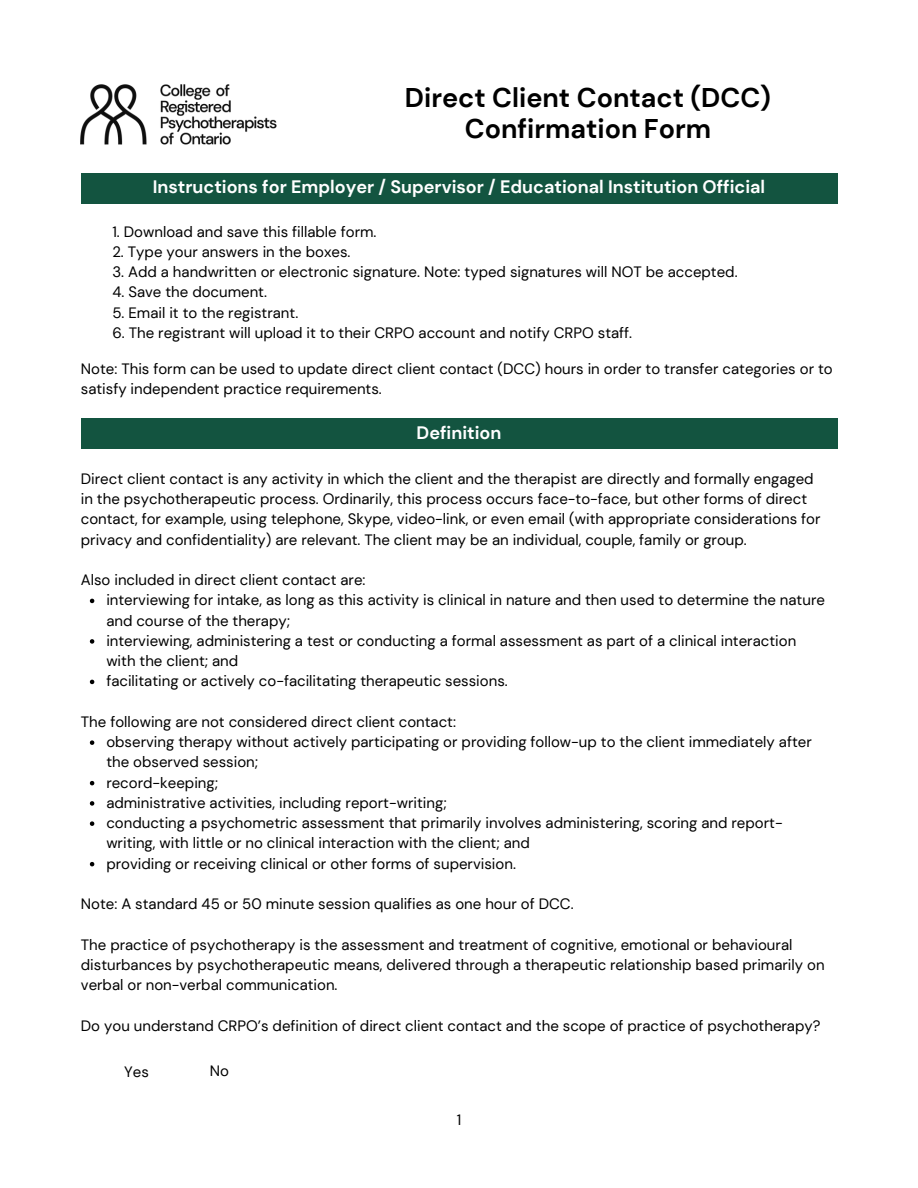
<style>
.page{position:relative;width:918px;height:1188px;background:#fff}
.page>*{position:absolute;margin:0;border:0;box-sizing:border-box;transform-origin:0 0}
.t1{font:700 27px/30.3px "DM Sans";color:#000;text-align:center}
.t2{font:700 18px "DM Sans";color:#fff}
.t3{font:15px/20.2px "DM Sans";color:#000}
</style>
<div class="page">
<img style="left:80px;top:84px;width:197px;height:61px">
<div style="left:81px;top:173px;width:756px;height:30px;background:#135440"></div>
<div style="left:81px;top:418px;width:756px;height:30px;background:#135440"></div>
<svg style="left:90px;top:599px;width:4px;height:4px"></svg>
<svg style="left:90px;top:639px;width:4px;height:5px"></svg>
<svg style="left:90px;top:680px;width:4px;height:4px"></svg>
<svg style="left:90px;top:740px;width:4px;height:5px"></svg>
<svg style="left:90px;top:781px;width:4px;height:4px"></svg>
<svg style="left:90px;top:801px;width:4px;height:5px"></svg>
<svg style="left:90px;top:821px;width:4px;height:5px"></svg>
<svg style="left:90px;top:862px;width:4px;height:4px"></svg>
<h1 class="t1" style="left:405px;top:83px;width:368px">Direct Client Contact (DCC)<br>Confirmation Form</h1>
<h2 class="t2" style="left:153px;top:176px;width:614px">Instructions for Employer / Supervisor / Educational Institution Official</h2>
<p class="t3" style="left:112px;top:221px;width:266px">1. Download and save this fillable form.</p>
<p class="t3" style="left:112px;top:242px;width:240px">2. Type your answers in the boxes.</p>
<p class="t3" style="left:112px;top:262px;width:627px">3. Add a handwritten or electronic signature. Note: typed signatures will NOT be accepted.</p>
<p class="t3" style="left:112px;top:282px;width:156px">4. Save the document.</p>
<p class="t3" style="left:112px;top:302px;width:187px">5. Email it to the registrant.</p>
<p class="t3" style="left:112px;top:323px;width:521px">6. The registrant will upload it to their CRPO account and notify CRPO staff.</p>
<h2 class="t3" style="left:81px;top:359px;width:753px">Note: This form can be used to update direct client contact (DCC) hours in order to transfer categories or to satisfy independent practice requirements.</h2>
<p class="t2" style="left:417px;top:421px;width:86px">Definition</p>
<p class="t3" style="left:81px;top:469px;width:741px">Direct client contact is any activity in which the client and the therapist are directly and formally engaged in the psychotherapeutic process. Ordinarily, this process occurs face-to-face, but other forms of direct contact, for example, using telephone, Skype, video-link, or even email (with appropriate considerations for privacy and confidentiality) are relevant. The client may be an individual, couple, family or group.</p>
<p class="t3" style="left:81px;top:570px;width:286px">Also included in direct client contact are:</p>
<p class="t3" style="left:106px;top:590px;width:720px">interviewing for intake, as long as this activity is clinical in nature and then used to determine the nature and course of the therapy;</p>
<p class="t3" style="left:106px;top:631px;width:691px">interviewing, administering a test or conducting a formal assessment as part of a clinical interaction with the client; and</p>
<p class="t3" style="left:106px;top:671px;width:403px">facilitating or actively co-facilitating therapeutic sessions.</p>
<p class="t3" style="left:81px;top:712px;width:377px">The following are not considered direct client contact:</p>
<p class="t3" style="left:106px;top:732px;width:707px">observing therapy without actively participating or providing follow-up to the client immediately after the observed session;</p>
<p class="t3" style="left:106px;top:772px;width:113px">record-keeping;</p>
<p class="t3" style="left:106px;top:793px;width:342px">administrative activities, including report-writing;</p>
<p class="t3" style="left:106px;top:813px;width:678px">conducting a psychometric assessment that primarily involves administering, scoring and report&shy;writing, with little or no clinical interaction with the client; and</p>
<p class="t3" style="left:106px;top:853px;width:411px">providing or receiving clinical or other forms of supervision.</p>
<p class="t3" style="left:81px;top:894px;width:494px">Note: A standard 45 or 50 minute session qualifies as one hour of DCC.</p>
<p class="t3" style="left:81px;top:934px;width:745px">The practice of psychotherapy is the assessment and treatment of cognitive, emotional or behavioural disturbances by psychotherapeutic means, delivered through a therapeutic relationship based primarily on verbal or non-verbal communication.</p>
<p class="t3" style="left:81px;top:1015px;width:741px">Do you understand CRPO’s definition of direct client contact and the scope of practice of psychotherapy?</p>
<p class="t3" style="left:124px;top:1061px;width:26px">Yes</p>
<p class="t3" style="left:210px;top:1061px;width:21px">No</p>
<p class="t3" style="left:457px;top:1110px;width:6px">1</p>
</div>
